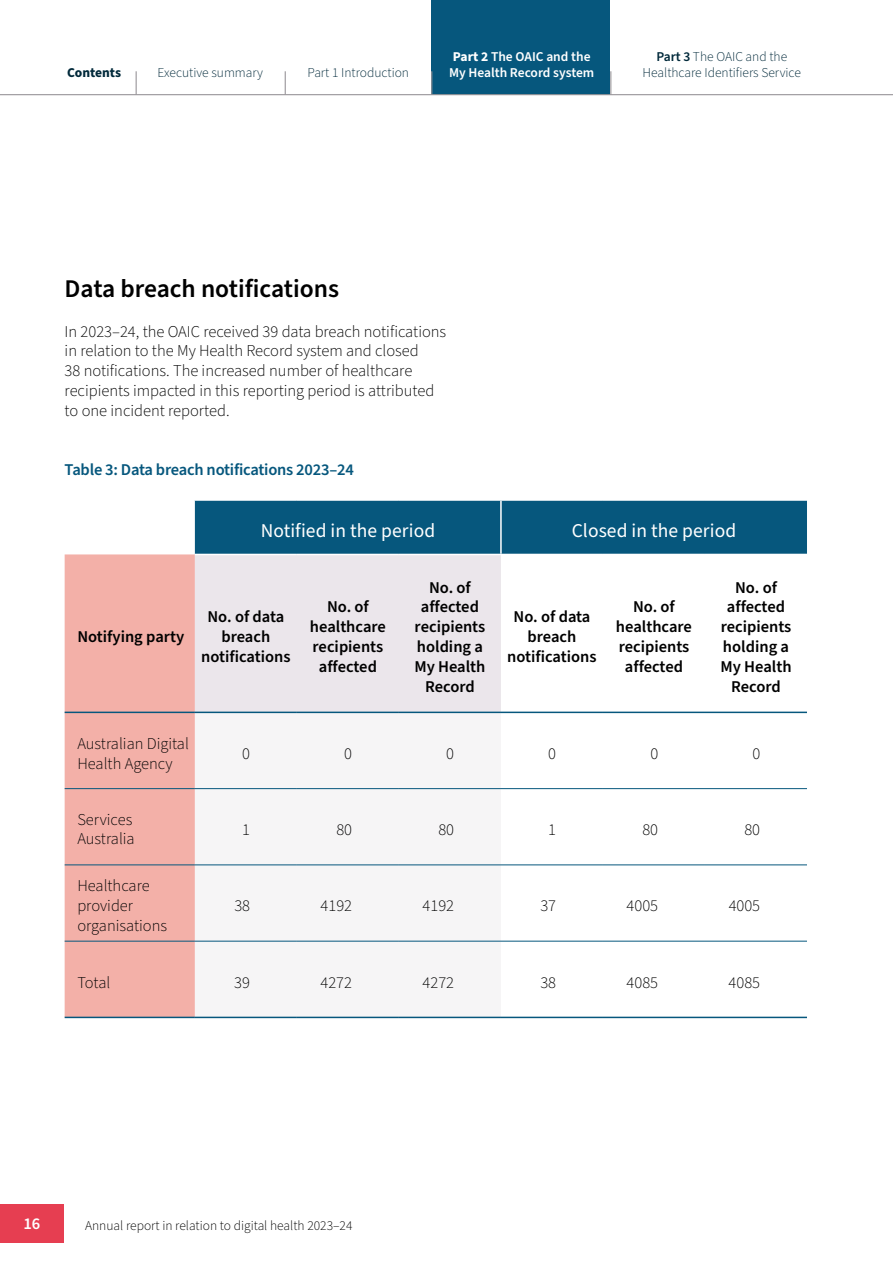
<style>
.page{position:relative;width:893px;height:1263px;background:#fff}
.page>*{position:absolute;margin:0;border:0;box-sizing:border-box;transform-origin:0 0}
.t1{font:600 25.5px "Source Sans Pro";color:#000}
.t2{font:19.5px "Source Sans Pro";letter-spacing:.005em;color:#fff}
.t3{font:300 16.5px/19.8px "Source Sans Pro";color:#000}
.t4{font:600 16.5px/19.8px "Source Sans Pro";color:#000;text-align:center}
.t5{font:600 16.5px "Source Sans Pro";letter-spacing:-.015em;color:#06577d}
.t6{font:600 16.5px "Source Sans Pro";color:#fff}
.t7{font:300 13.5px/16.2px "Source Sans Pro";color:#00293a;text-align:center}
.t8{font:300 13.5px "Source Sans Pro";color:#000}
.t9{font:600 13.5px/16.2px "Source Sans Pro";color:#fff}
.t10{font:700 13.5px "Source Sans Pro";color:#00293a}
.s1{font-weight:700}
.s2{font-weight:600}
</style>
<div class="page">
<div style="left:195px;top:501px;width:612px;height:53px;background:#06577d"></div>
<div style="left:65px;top:554px;width:130px;height:463px;background:#f3b0a8"></div>
<div style="left:195px;top:555px;width:306px;height:157px;background:#ebe6eb"></div>
<svg style="left:501px;top:711px;width:306px;height:306px"></svg>
<div style="left:195px;top:713px;width:306px;height:304px;background:#f6f5f6"></div>
<hr style="left:65px;top:712px;width:130px;height:1px;background:#06577d">
<hr style="left:195px;top:712px;width:102px;height:1px;background:#06577d">
<hr style="left:297px;top:712px;width:102px;height:1px;background:#06577d">
<hr style="left:399px;top:712px;width:102px;height:1px;background:#06577d">
<hr style="left:501px;top:712px;width:102px;height:1px;background:#06577d">
<hr style="left:603px;top:712px;width:102px;height:1px;background:#06577d">
<hr style="left:705px;top:712px;width:102px;height:1px;background:#06577d">
<hr style="left:65px;top:1017px;width:130px;height:1px;background:#06577d">
<hr style="left:195px;top:1017px;width:102px;height:1px;background:#06577d">
<hr style="left:297px;top:1017px;width:102px;height:1px;background:#06577d">
<hr style="left:399px;top:1017px;width:102px;height:1px;background:#06577d">
<hr style="left:501px;top:1017px;width:102px;height:1px;background:#06577d">
<hr style="left:603px;top:1017px;width:102px;height:1px;background:#06577d">
<hr style="left:705px;top:1017px;width:102px;height:1px;background:#06577d">
<hr style="left:65px;top:788px;width:130px;height:1px;background:#06577d">
<hr style="left:195px;top:788px;width:102px;height:1px;background:#06577d">
<hr style="left:297px;top:788px;width:102px;height:1px;background:#06577d">
<hr style="left:399px;top:788px;width:102px;height:1px;background:#06577d">
<hr style="left:501px;top:788px;width:102px;height:1px;background:#06577d">
<hr style="left:603px;top:788px;width:102px;height:1px;background:#06577d">
<hr style="left:705px;top:788px;width:102px;height:1px;background:#06577d">
<hr style="left:65px;top:864px;width:130px;height:1px;background:#06577d">
<hr style="left:195px;top:864px;width:102px;height:1px;background:#06577d">
<hr style="left:297px;top:864px;width:102px;height:1px;background:#06577d">
<hr style="left:399px;top:864px;width:102px;height:1px;background:#06577d">
<hr style="left:501px;top:864px;width:102px;height:1px;background:#06577d">
<hr style="left:603px;top:864px;width:102px;height:1px;background:#06577d">
<hr style="left:705px;top:864px;width:102px;height:1px;background:#06577d">
<hr style="left:500px;top:501px;width:2px;height:53px;background:#fff">
<hr style="left:65px;top:941px;width:130px;height:1px;background:#06577d">
<hr style="left:195px;top:941px;width:102px;height:1px;background:#06577d">
<hr style="left:297px;top:941px;width:102px;height:1px;background:#06577d">
<hr style="left:399px;top:941px;width:102px;height:1px;background:#06577d">
<hr style="left:501px;top:941px;width:102px;height:1px;background:#06577d">
<hr style="left:603px;top:941px;width:102px;height:1px;background:#06577d">
<hr style="left:705px;top:941px;width:102px;height:1px;background:#06577d">
<div style="left:0;top:1204px;width:64px;height:38px;background:#e63e51"></div>
<div style="left:432px;top:0;width:178px;height:95px;background:#06577d"></div>
<hr style="left:0;top:94px;width:893px;height:1px;background:#99969a">
<svg style="left:136px;top:71px;width:1px;height:23px"></svg>
<svg style="left:285px;top:71px;width:1px;height:23px"></svg>
<svg style="left:431px;top:71px;width:1px;height:23px"></svg>
<svg style="left:610px;top:71px;width:1px;height:23px"></svg>
<p class="t10" style="left:67px;top:63px;width:56px">Contents</p>
<p class="t7" style="left:158px;top:65px;width:107px">Executive summary</p>
<p class="t7" style="left:308px;top:65px;width:103px">Part 1 Introduction</p>
<p class="t9" style="left:449px;top:49px;width:147px"><span class="s1">Part 2</span> The OAIC and the<br>My Health Record system</p>
<p class="t7" style="left:643px;top:49px;width:160px"><span class="s2">Part 3</span> The OAIC and the<br>Healthcare Identifiers Service</p>
<h1 class="t1" style="left:65px;top:272px;width:276px">Data breach notifications</h1>
<p class="t3" style="left:65px;top:322px;width:383px">In 2023–24, the OAIC received 39 data breach notifications in relation to the My Health Record system and closed<br>38 notifications. The increased number of healthcare recipients impacted in this reporting period is attributed to one incident reported.</p>
<p class="t5" style="left:65px;top:459px;width:291px">Table 3: Data breach notifications 2023–24</p>
<p class="t4" style="left:77px;top:627px;width:108px">Notifying party</p>
<p class="t2" style="left:261px;top:518px;width:176px">Notified in the period</p>
<p class="t2" style="left:572px;top:518px;width:166px">Closed in the period</p>
<p class="t4" style="left:201px;top:607px;width:91px">No. of data breach notifications</p>
<p class="t4" style="left:310px;top:597px;width:78px">No. of healthcare recipients affected</p>
<p class="t4" style="left:414px;top:578px;width:73px">No. of affected recipients holding a<br>My Health<br>Record</p>
<p class="t4" style="left:507px;top:607px;width:91px">No. of data breach notifications</p>
<p class="t4" style="left:616px;top:597px;width:78px">No. of healthcare recipients affected</p>
<p class="t4" style="left:720px;top:578px;width:73px">No. of affected recipients holding a<br>My Health<br>Record</p>
<p class="t3" style="left:77px;top:734px;width:113px">Australian Digital<br>Health Agency</p>
<p class="t3" style="left:242px;top:744px;width:9px">0</p>
<p class="t3" style="left:344px;top:744px;width:9px">0</p>
<p class="t3" style="left:446px;top:744px;width:9px">0</p>
<p class="t3" style="left:548px;top:744px;width:9px">0</p>
<p class="t3" style="left:650px;top:744px;width:9px">0</p>
<p class="t3" style="left:752px;top:744px;width:9px">0</p>
<p class="t3" style="left:77px;top:810px;width:59px">Services<br>Australia</p>
<p class="t3" style="left:242px;top:820px;width:9px">1</p>
<p class="t3" style="left:336px;top:820px;width:17px">80</p>
<p class="t3" style="left:438px;top:820px;width:17px">80</p>
<p class="t3" style="left:548px;top:820px;width:9px">1</p>
<p class="t3" style="left:642px;top:820px;width:17px">80</p>
<p class="t3" style="left:744px;top:820px;width:17px">80</p>
<p class="t3" style="left:77px;top:876px;width:91px">Healthcare provider organisations</p>
<p class="t3" style="left:234px;top:896px;width:17px">38</p>
<p class="t3" style="left:321px;top:896px;width:33px">4192</p>
<p class="t3" style="left:423px;top:896px;width:33px">4192</p>
<p class="t3" style="left:540px;top:896px;width:17px">37</p>
<p class="t3" style="left:627px;top:896px;width:33px">4005</p>
<p class="t3" style="left:729px;top:896px;width:33px">4005</p>
<p class="t3" style="left:77px;top:973px;width:34px">Total</p>
<p class="t3" style="left:234px;top:973px;width:17px">39</p>
<p class="t3" style="left:321px;top:973px;width:33px">4272</p>
<p class="t3" style="left:423px;top:973px;width:33px">4272</p>
<p class="t3" style="left:540px;top:973px;width:17px">38</p>
<p class="t3" style="left:627px;top:973px;width:33px">4085</p>
<p class="t3" style="left:729px;top:973px;width:33px">4085</p>
<p class="t6" style="left:23px;top:1212px;width:18px">16</p>
<p class="t8" style="left:85px;top:1216px;width:269px">Annual report in relation to digital health 2023–24</p>
</div>
